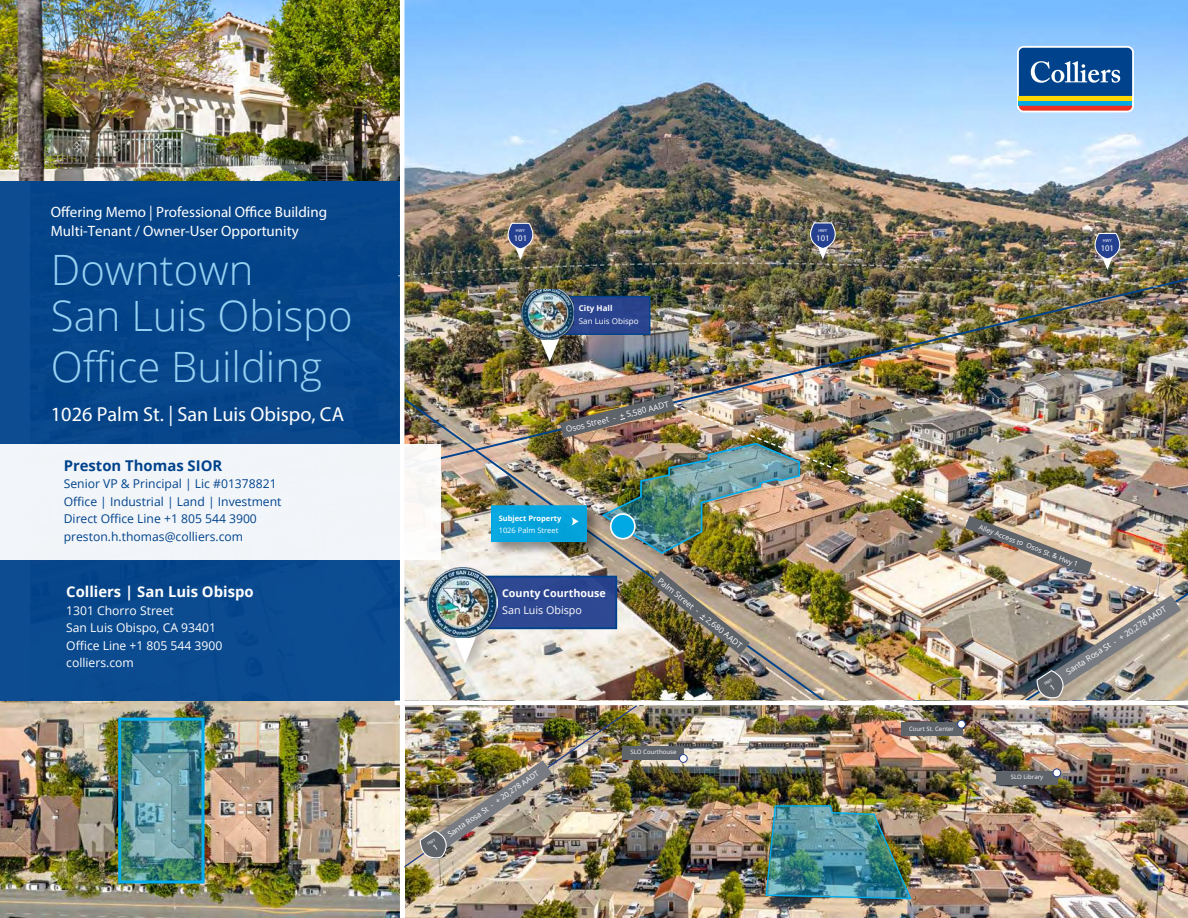
<style>
.page{position:relative;width:1188px;height:918px;background:#fff}
.page>*{position:absolute;margin:0;border:0;box-sizing:border-box;transform-origin:0 0}
.t1{font:300 41.85px/46.5px "Open Sans";color:#96d1f2}
.t2{font:20.25px "Myriad Pro";color:#fff}
.t3{font:15px/19.5px "Myriad Pro";color:#fff}
.t4{font:700 14.85px "Open Sans";color:#fff}
.t5{font:700 14.85px "Open Sans";color:#00438c}
.t6{font:12.15px/17.5px "Open Sans";color:#00438c}
.t7{font:12.15px/17.5px "Open Sans";color:#fff}
.t8{font:700 10.8px "Open Sans";color:#fff}
.t9{font:10.8px "Open Sans";color:#fff}
.t10{font:8.55px "Myriad Pro";color:#fff}
.t11{font:8.25px "Open Sans";color:#fff}
.t12{font:8.1px "Open Sans";color:#fff}
.t13{font:700 8.1px "Open Sans";color:#fff}
.t14{font:7.65px "Open Sans";color:#fff}
.t15{font:700 7.5px "Open Sans";color:#fff}
.t16{font:7.5px "Open Sans";color:#fff}
.t17{font:6.9px "Open Sans";color:#fff}
.t18{font:6px "Open Sans";color:#fff}
.t19{font:4.35px "Myriad Pro";color:#fff}
</style>
<div class="page">
<img style="left:404px;top:0;width:784px;height:231px">
<img style="left:404px;top:508px;width:514px;height:410px">
<div style="left:448px;top:625px;width:44px;height:51px;background:#000;opacity:.25"></div>
<svg style="left:451px;top:637px;width:28px;height:27px"></svg>
<div style="left:454px;top:577px;width:162px;height:51px;background:#2f4892"></div>
<div style="left:453px;top:576px;width:164px;height:53px;border:2px solid #00438c"></div>
<img style="left:427px;top:567px;width:70px;height:70px">
<img style="left:404px;top:313px;width:784px;height:195px">
<div style="left:489px;top:503px;width:113px;height:53px;background:#000;opacity:.44"></div>
<div style="left:492px;top:506px;width:94px;height:35px;background:#00a8e4"></div>
<div style="left:491px;top:505px;width:96px;height:37px;border:1px solid #00a8e4"></div>
<img style="left:918px;top:318px;width:270px;height:383px">
<img style="left:560px;top:395px;width:241px;height:160px">
<svg style="left:1017px;top:46px;width:117px;height:66px"></svg>
<div style="left:1019px;top:101px;width:113px;height:5px;background:#00a8e4"></div>
<div style="left:1019px;top:96px;width:113px;height:5px;background:#ffd600"></div>
<svg style="left:1019px;top:106px;width:113px;height:5px"></svg>
<svg style="left:1019px;top:48px;width:113px;height:48px"></svg>
<div style="left:0;top:0;width:402px;height:918px;background:#08468b"></div>
<div style="left:0;top:444px;width:441px;height:115px;background:#f2f5f9"></div>
<img style="left:0;top:0;width:400px;height:180px">
<img style="left:0;top:701px;width:400px;height:216px">
<img style="left:406px;top:705px;width:782px;height:213px">
<img style="left:765px;top:804px;width:148px;height:96px">
<hr style="left:400px;top:0;width:4px;height:918px;background:#fff">
<hr style="left:395px;top:701px;width:793px;height:4px;background:#fff">
<img style="left:122px;top:722px;width:79px;height:158px">
<div style="left:118px;top:718px;width:87px;height:166px;border:3px solid #00aeef"></div>
<img style="left:398px;top:231px;width:790px;height:82px">
<svg style="left:507px;top:222px;width:27px;height:38px"></svg>
<svg style="left:809px;top:221px;width:27px;height:38px"></svg>
<img style="left:651px;top:571px;width:99px;height:84px">
<div style="left:623px;top:746px;width:61px;height:14px;background:#5f636a"></div>
<div style="left:679px;top:755px;width:8px;height:7px;background:#fff;border-radius:50%"></div>
<div style="left:679px;top:754px;width:8px;height:9px;border:1px solid #25408f;border-radius:50%"></div>
<div style="left:996px;top:771px;width:62px;height:14px;background:#5f636a"></div>
<div style="left:1053px;top:769px;width:8px;height:8px;background:#fff;border-radius:50%"></div>
<div style="left:1053px;top:769px;width:8px;height:8px;border:1px solid #25408f;border-radius:50%"></div>
<div style="left:901px;top:723px;width:61px;height:13px;background:#5f636a"></div>
<div style="left:958px;top:720px;width:7px;height:8px;background:#fff;border-radius:50%"></div>
<div style="left:957px;top:720px;width:9px;height:8px;border:1px solid #25408f;border-radius:50%"></div>
<img style="left:672px;top:403px;width:509px;height:203px">
<img style="left:965px;top:516px;width:127px;height:59px">
<div style="left:611px;top:514px;width:24px;height:25px;background:#00a8e4;border-radius:50%"></div>
<div style="left:610px;top:513px;width:26px;height:27px;border:2px solid #fff;border-radius:50%"></div>
<img style="left:398px;top:705px;width:241px;height:167px">
<img style="left:1036px;top:595px;width:145px;height:105px">
<p class="t3" style="left:51px;top:202px;width:278px">Offering Memo | Professional Office Building<br>Multi-Tenant / Owner-User Opportunity</p>
<h1 class="t1" style="left:51px;top:245px;width:303px">Downtown<br>San Luis Obispo</h1>
<h1 class="t1" style="left:51px;top:342px;width:273px">Office Building</h1>
<h2 class="t2" style="left:51px;top:402px;width:295px">1026 Palm St. | San Luis Obispo, CA</h2>
<p class="t5" style="left:64px;top:455px;width:160px">Preston Thomas SIOR</p>
<p class="t6" style="left:64px;top:475px;width:219px">Senior VP &amp; Principal | Lic #01378821<br>Office | Industrial | Land | Investment Direct Office Line +1 805 544 3900 preston.h.thomas@colliers.com</p>
<p class="t4" style="left:66px;top:581px;width:189px">Colliers | San Luis Obispo</p>
<p class="t7" style="left:66px;top:601px;width:158px">1301 Chorro Street<br>San Luis Obispo, CA 93401<br>Office Line +1 805 544 3900 colliers.com</p>
<p class="t19" style="left:516px;top:228px;width:10px">HWY</p>
<p class="t10" style="left:514px;top:233px;width:15px">101</p>
<p class="t13" style="left:579px;top:303px;width:35px">City Hall</p>
<p class="t12" style="left:579px;top:315px;width:61px">San Luis Obispo</p>
<p class="t11" style="left:565px;top:424px;width:107px;rotate:-14deg">Osos Street - + 5,580 AADT</p>
<p class="t15" style="left:499px;top:513px;width:64px">Subject Property</p>
<p class="t16" style="left:499px;top:525px;width:61px">1026 Palm Street</p>
<p class="t8" style="left:502px;top:586px;width:105px">County Courthouse</p>
<p class="t9" style="left:502px;top:602px;width:81px">San Luis Obispo</p>
<p class="t11" style="left:663px;top:575px;width:107px;rotate:39deg">Palm Street - + 2,680 AADT</p>
<p class="t14" style="left:446px;top:831px;width:111px;rotate:-35deg">Santa Rosa St - + 20,278 AADT</p>
<p class="t18" style="left:630px;top:748px;width:48px">SLO Courthouse</p>
<p class="t19" style="left:818px;top:228px;width:10px">HWY</p>
<p class="t10" style="left:816px;top:232px;width:15px">101</p>
<p class="t19" style="left:1103px;top:238px;width:10px">HWY</p>
<p class="t10" style="left:1101px;top:243px;width:15px">101</p>
<p class="t18" style="left:909px;top:724px;width:47px">Court St. Center</p>
<p class="t17" style="left:981px;top:522px;width:107px;rotate:21deg">Alley Access to Osos St. &amp; Hwy 1</p>
<p class="t11" style="left:1064px;top:668px;width:119px;rotate:-33deg">Santa Rosa St - + 20,278 AADT</p>
<p class="t18" style="left:1011px;top:773px;width:34px">SLO Library</p>
</div>
